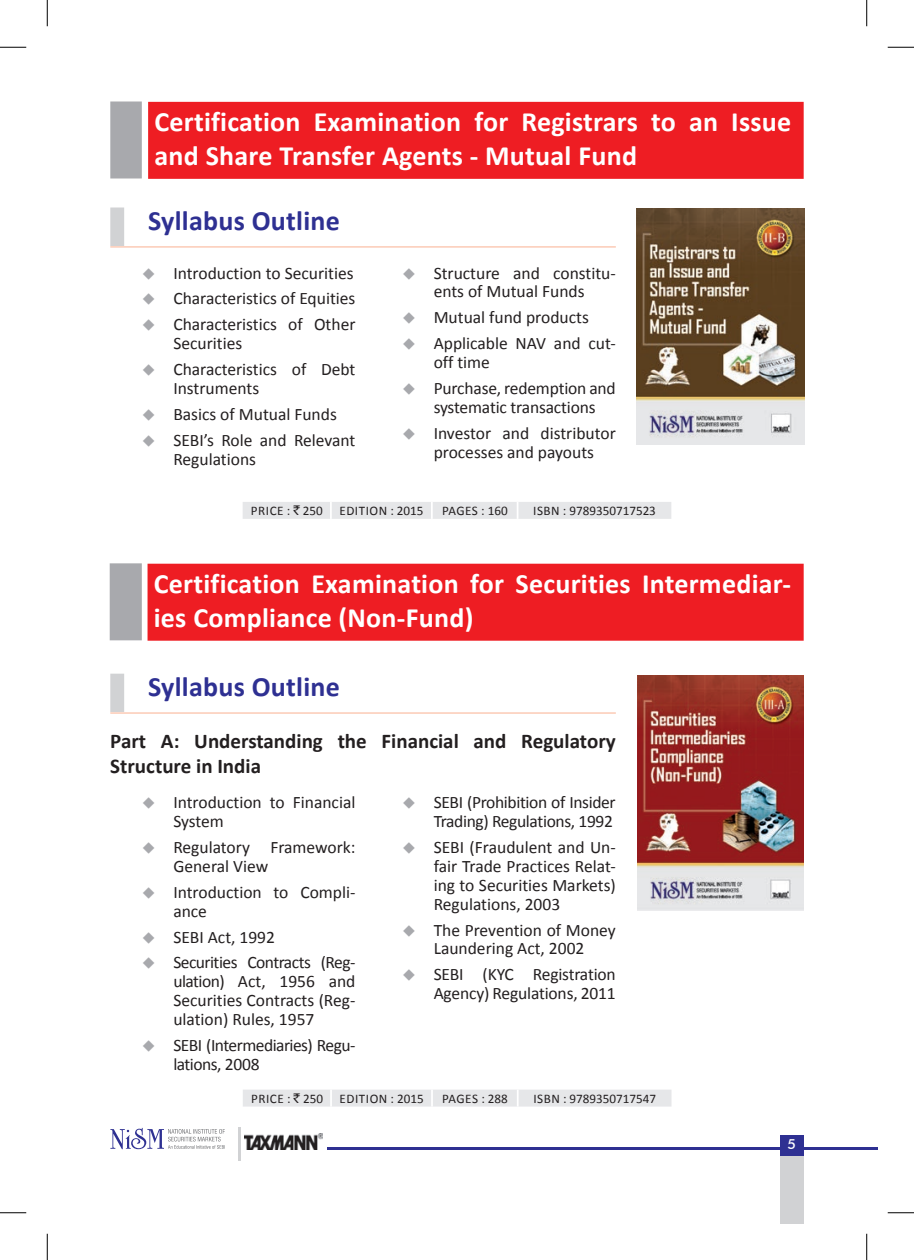
<style>
.page{position:relative;width:914px;height:1260px;background:#fff}
.page>*{position:absolute;margin:0;border:0;box-sizing:border-box;transform-origin:0 0}
.t1{font:700 28px/33.6px "Calibri";letter-spacing:.01em;color:#fff}
.t2{font:700 28px "Calibri";letter-spacing:.01em;color:#2e3092}
.t3{font:700 21px/25.2px "Calibri";color:#231f20}
.t4{font:17.5px/18.9px "Calibri";color:#231f20}
.t5{font:17.5px/18.9px "Calibri";letter-spacing:-.02em;color:#231f20;text-align:right}
.t6{font:17.5px/18.9px "Calibri";letter-spacing:-.03em;color:#231f20}
.t7{font:500 14px "Futura BT";color:#fff}
.t8{font:13.12px "Calibri";color:#231f20}
.t9{font:13.12px "Calibri";letter-spacing:.04em;color:#231f20}
.s1{color:#a8a9ad}
.s2{font-family:"Rupee Foradian"}
</style>
<div class="page">
<hr style="left:327px;top:1147px;width:550px;height:3px;background:#2e3092">
<div style="left:779px;top:1135px;width:24px;height:88px;background:#d1d2d4"></div>
<hr style="left:238px;top:1128px;width:2px;height:33px;background:#d1d2d4">
<div style="left:779px;top:1135px;width:24px;height:20px;background:#2e3092"></div>
<svg style="left:110px;top:1128px;width:115px;height:21px"></svg>
<img style="left:245px;top:1134px;width:77px;height:16px">
<div style="left:110px;top:208px;width:14px;height:38px;background:#d1d2d4"></div>
<hr style="left:110px;top:246px;width:506px;height:2px;background:#fcd2c0">
<div style="left:243px;top:502px;width:428px;height:17px;background:#e6e7e9"></div>
<img style="left:637px;top:209px;width:167px;height:235px">
<div style="left:110px;top:102px;width:32px;height:76px;background:#a8a9ad"></div>
<div style="left:148px;top:102px;width:655px;height:77px;background:#ee1d23"></div>
<div style="left:110px;top:563px;width:32px;height:77px;background:#a8a9ad"></div>
<div style="left:147px;top:564px;width:656px;height:77px;background:#ee1d23"></div>
<div style="left:110px;top:674px;width:14px;height:38px;background:#d1d2d4"></div>
<hr style="left:110px;top:712px;width:506px;height:2px;background:#fcd2c0">
<svg style="left:243px;top:1090px;width:428px;height:17px;background:#e6e7e9"></svg>
<img style="left:637px;top:675px;width:167px;height:235px">
<svg style="left:0;top:47px;width:26px;height:1px"></svg>
<svg style="left:887px;top:47px;width:27px;height:1px"></svg>
<svg style="left:0;top:1212px;width:26px;height:1px"></svg>
<svg style="left:887px;top:1212px;width:27px;height:1px"></svg>
<svg style="left:47px;top:0;width:1px;height:26px"></svg>
<svg style="left:47px;top:1234px;width:1px;height:26px"></svg>
<svg style="left:866px;top:0;width:1px;height:26px"></svg>
<svg style="left:866px;top:1234px;width:1px;height:26px"></svg>
<h1 class="t1" style="left:154px;top:105px;width:638px">Certification Examination for Registrars to an Issue and Share Transfer Agents - Mutual Fund</h1>
<h1 class="t2" style="left:148px;top:203px;width:193px">Syllabus Outline</h1>
<p class="t4" style="left:142px;top:263px;width:213px"><span class="s1">◆</span> Introduction to Securities</p>
<p class="t4" style="left:142px;top:289px;width:215px"><span class="s1">◆</span> Characteristics of Equities</p>
<p class="t4" style="left:173px;top:315px;width:184px;text-indent:-32px"><span class="s1">◆</span> Characteristics of Other<br>Securities</p>
<p class="t4" style="left:173px;top:360px;width:184px;text-indent:-32px"><span class="s1">◆</span> Characteristics of Debt<br>Instruments</p>
<p class="t4" style="left:142px;top:405px;width:196px"><span class="s1">◆</span> Basics of Mutual Funds</p>
<p class="t4" style="left:173px;top:431px;width:184px;text-indent:-32px"><span class="s1">◆</span> SEBI’s Role and Relevant<br>Regulations</p>
<p class="t4" style="left:402px;top:263px;width:215px;text-align:center"><span class="s1">◆</span> Structure and constitu&shy;ents of Mutual Funds</p>
<p class="t4" style="left:402px;top:308px;width:188px"><span class="s1">◆</span> Mutual fund products</p>
<p class="t4" style="left:433px;top:334px;width:184px;text-indent:-32px"><span class="s1">◆</span> Applicable NAV and cut&shy;off time</p>
<p class="t4" style="left:433px;top:379px;width:184px;text-indent:-32px"><span class="s1">◆</span> Purchase, redemption and systematic transactions</p>
<p class="t4" style="left:402px;top:424px;width:215px;text-align:center"><span class="s1">◆</span> Investor and distributor processes and payouts</p>
<p class="t9" style="left:251px;top:503px;width:73px">PRICE : <span class="s2">`</span> 250</p>
<p class="t9" style="left:339px;top:503px;width:86px">eDITION : 2015</p>
<p class="t8" style="left:442px;top:503px;width:67px">pAGES : 160</p>
<p class="t8" style="left:533px;top:503px;width:124px">ISBN : 9789350717523</p>
<h1 class="t1" style="left:154px;top:567px;width:638px">Certification Examination for Securities Intermediar&shy;ies Compliance (Non-Fund)</h1>
<h1 class="t2" style="left:148px;top:669px;width:193px">Syllabus Outline</h1>
<p class="t3" style="left:110px;top:728px;width:507px">Part A: Understanding the Financial and Regulatory<br>Structure in India</p>
<p class="t4" style="left:173px;top:793px;width:184px;text-indent:-32px"><span class="s1">◆</span> Introduction to Financial<br>System</p>
<p class="t4" style="left:173px;top:838px;width:184px;text-indent:-32px"><span class="s1">◆</span> Regulatory Framework:<br>General View</p>
<p class="t4" style="left:173px;top:883px;width:184px;text-indent:-32px"><span class="s1">◆</span> Introduction to Compli&shy;ance</p>
<p class="t4" style="left:142px;top:927px;width:135px"><span class="s1">◆</span> SEBI Act, 1992</p>
<p class="t4" style="left:173px;top:953px;width:184px;text-align:justify;text-indent:-32px"><span class="s1">◆</span> Securities Contracts (Reg&shy;ulation) Act, 1956 and Securities Contracts (Reg&shy;ulation) Rules, 1957</p>
<p class="t6" style="left:173px;top:1036px;width:184px;text-indent:-32px"><span class="s1">◆</span> SEBI (Intermediaries) Regu&shy;lations, 2008</p>
<p class="t5" style="left:402px;top:793px;width:215px"><span class="s1">◆</span> SEBI (Prohibition of Insider<br>Trading) Regulations, 1992</p>
<p class="t4" style="left:433px;top:838px;width:184px;text-align:justify;text-indent:-32px"><span class="s1">◆</span> SEBI (Fraudulent and Un&shy;fair Trade Practices Relat&shy;ing to Securities Markets)<br>Regulations, 2003</p>
<p class="t4" style="left:402px;top:920px;width:215px;text-align:center"><span class="s1">◆</span> The Prevention of Money<br>Laundering Act, 2002</p>
<p class="t4" style="left:402px;top:965px;width:215px;text-align:right"><span class="s1">◆</span> SEBI (KYC Registration<br>Agency) Regulations, 2011</p>
<p class="t9" style="left:251px;top:1090px;width:73px">PRICE : <span class="s2">`</span> 250</p>
<p class="t9" style="left:339px;top:1090px;width:86px">eDITION : 2015</p>
<p class="t8" style="left:442px;top:1090px;width:67px">pAGES : 288</p>
<p class="t8" style="left:533px;top:1090px;width:124px">ISBN : 9789350717547</p>
<p class="t7" style="left:787px;top:1136px;width:10px">5</p>
</div>
